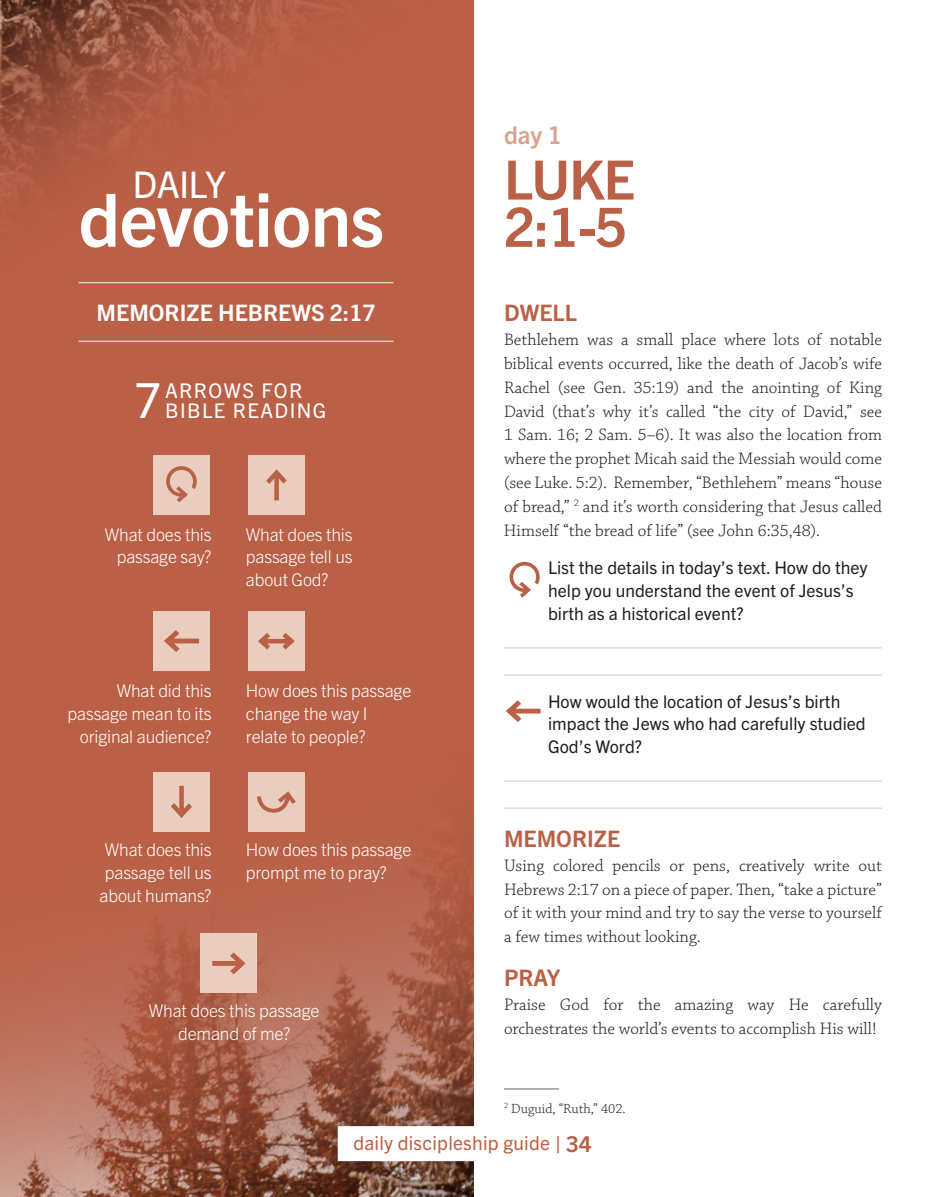
<style>
.page{position:relative;width:945px;height:1197px;background:#fff}
.page>*{position:absolute;margin:0;border:0;box-sizing:border-box;transform-origin:0 0}
.page_header_bottom_l{font:700 73.5px "Trade Gothic Next LT Pro";letter-spacing:-.01em;color:#fff}
.devo_verses{font:700 54.25px/47.2px "Trade Gothic Next LT Pro";color:#ba6046}
.page_header_top_line{font:48.48px "Trade Gothic Next LT Pro";color:#fff}
.page_header_top_line-2{font:36.75px "Trade Gothic Next LT Pro";letter-spacing:-.02em;color:#fff}
.devo_day{font:700 24.5px "Trade Gothic Next LT Pro";color:#d8a48f}
.devo_subhead{font:700 22.75px "Trade Gothic Next LT Pro";color:#fff}
.devo_subhead-2{font:700 22.75px "Trade Gothic Next LT Pro";color:#ba6046}
.page_header_top_line-3{font:20.3px/20.3px "Trade Gothic Next LT Pro";letter-spacing:.07em;color:#fff}
.t1{font:19.25px "Trade Gothic Next LT Pro";letter-spacing:.01em;color:#ba6046}
.devo_text{font:300 17.5px/24px "Chaparral Pro";color:#231f20;text-align:justify}
.body{font:300 17.5px/22.8px "Trade Gothic Next LT Pro";letter-spacing:-.01em;color:#fff;text-align:center}
.devo_question_purple{font:17.5px/22.8px "Trade Gothic Next LT Pro";color:#231f20}
.body_footnote{font:300 14px "Chaparral Pro";color:#231f20}
.s1{font-weight:700;font-size:21.88px}
</style>
<div class="page">
<img style="left:0;top:883px;width:473px;height:314px">
<img style="left:0;top:0;width:473px;height:883px">
<hr style="left:504px;top:647px;width:378px;height:2px;background:#d8d9db">
<hr style="left:504px;top:674px;width:378px;height:2px;background:#d8d9db">
<hr style="left:504px;top:780px;width:378px;height:2px;background:#d8d9db">
<hr style="left:504px;top:808px;width:378px;height:1px;background:#d8d9db">
<svg style="left:509px;top:562px;width:31px;height:36px"></svg>
<svg style="left:506px;top:700px;width:35px;height:22px"></svg>
<hr style="left:79px;top:282px;width:315px;height:1px;background:#d8d9db">
<hr style="left:79px;top:341px;width:315px;height:1px;background:#d8d9db">
<div style="left:201px;top:934px;width:56px;height:59px;background:#e9cdbf"></div>
<svg style="left:212px;top:952px;width:34px;height:23px"></svg>
<div style="left:153px;top:772px;width:57px;height:59px;background:#e9cdbf"></div>
<svg style="left:171px;top:786px;width:21px;height:32px"></svg>
<div style="left:248px;top:772px;width:57px;height:60px;background:#e9cdbf"></div>
<svg style="left:257px;top:791px;width:39px;height:22px"></svg>
<div style="left:153px;top:612px;width:57px;height:59px;background:#e9cdbf"></div>
<svg style="left:164px;top:630px;width:35px;height:22px"></svg>
<div style="left:248px;top:612px;width:57px;height:59px;background:#e9cdbf"></div>
<svg style="left:258px;top:633px;width:37px;height:17px"></svg>
<div style="left:248px;top:455px;width:57px;height:59px;background:#e9cdbf"></div>
<svg style="left:266px;top:469px;width:21px;height:31px"></svg>
<div style="left:153px;top:455px;width:57px;height:59px;background:#e9cdbf"></div>
<svg style="left:166px;top:466px;width:31px;height:36px"></svg>
<hr style="left:504px;top:1089px;width:55px;height:1px;background:#636366">
<div style="left:338px;top:1126px;width:269px;height:35px;background:#fff"></div>
<p class="page_header_top_line-2" style="left:133px;top:159px;width:95px">DAILY</p>
<p class="page_header_bottom_l" style="left:79px;top:169px;width:307px">devotions</p>
<p class="devo_subhead" style="left:97px;top:297px;width:280px">MEMORIZE HEBREWS 2:17</p>
<p class="page_header_top_line" style="left:134px;top:367px;width:29px">7</p>
<p class="page_header_top_line-3" style="left:165px;top:379px;width:163px">ARROWS FOR<br>BIBLE READING</p>
<p class="body" style="left:105px;top:522px;width:108px;text-align:right">What does this passage say?</p>
<p class="body" style="left:246px;top:522px;width:108px;text-align:justify">What does this passage tell us about God?</p>
<p class="body" style="left:68px;top:678px;width:145px;text-align:right">What did this passage mean to its original audience?</p>
<p class="body" style="left:246px;top:678px;width:167px;text-align:left">How does this passage change the way I relate to people?</p>
<p class="body" style="left:100px;top:838px;width:113px">What does this passage tell us about humans?</p>
<p class="body" style="left:246px;top:838px;width:167px;text-align:left">How does this passage prompt me to pray?</p>
<p class="body" style="left:149px;top:999px;width:172px">What does this passage demand of me?</p>
<p class="devo_day" style="left:504px;top:118px;width:59px">day 1</p>
<p class="devo_verses" style="left:504px;top:153px;width:132px">LUKE<br>2:1-5</p>
<p class="devo_subhead-2" style="left:504px;top:297px;width:74px">DWELL</p>
<p class="devo_text" style="left:504px;top:328px;width:380px">Bethlehem was a small place where lots of notable biblical events occurred, like the death of Jacob’s wife Rachel (see Gen. 35:19) and the anointing of King David (that’s why it’s called “the city of David,” see 1 Sam. 16; 2 Sam. 5–6). It was also the location from where the prophet Micah said the Messiah would come (see Luke. 5:2). Remember, “Bethlehem” means “house of bread,” <sup>2</sup> and it’s worth considering that Jesus called Himself “the bread of life” (see John 6:35,48).</p>
<p class="devo_question_purple" style="left:548px;top:555px;width:321px">List the details in today’s text. How do they help you understand the event of Jesus’s birth as a historical event?</p>
<p class="devo_question_purple" style="left:548px;top:689px;width:319px">How would the location of Jesus’s birth impact the Jews who had carefully studied<br>God’s Word?</p>
<p class="devo_subhead-2" style="left:504px;top:823px;width:118px">MEMORIZE</p>
<p class="devo_text" style="left:504px;top:854px;width:380px">Using colored pencils or pens, creatively write out Hebrews 2:17 on a piece of paper. Then, “take a picture” of it with your mind and try to say the verse to yourself a few times without looking.</p>
<p class="devo_subhead-2" style="left:504px;top:962px;width:58px">PRAY</p>
<p class="devo_text" style="left:504px;top:994px;width:380px">Praise God for the amazing way He carefully orchestrates the world’s events to accomplish His will!</p>
<p class="body_footnote" style="left:504px;top:1101px;width:123px"><sup>2</sup> Duguid, “Ruth,” 402.</p>
<p class="t1" style="left:353px;top:1130px;width:240px">daily discipleship guide <span class="s1">| 34</span></p>
</div>
